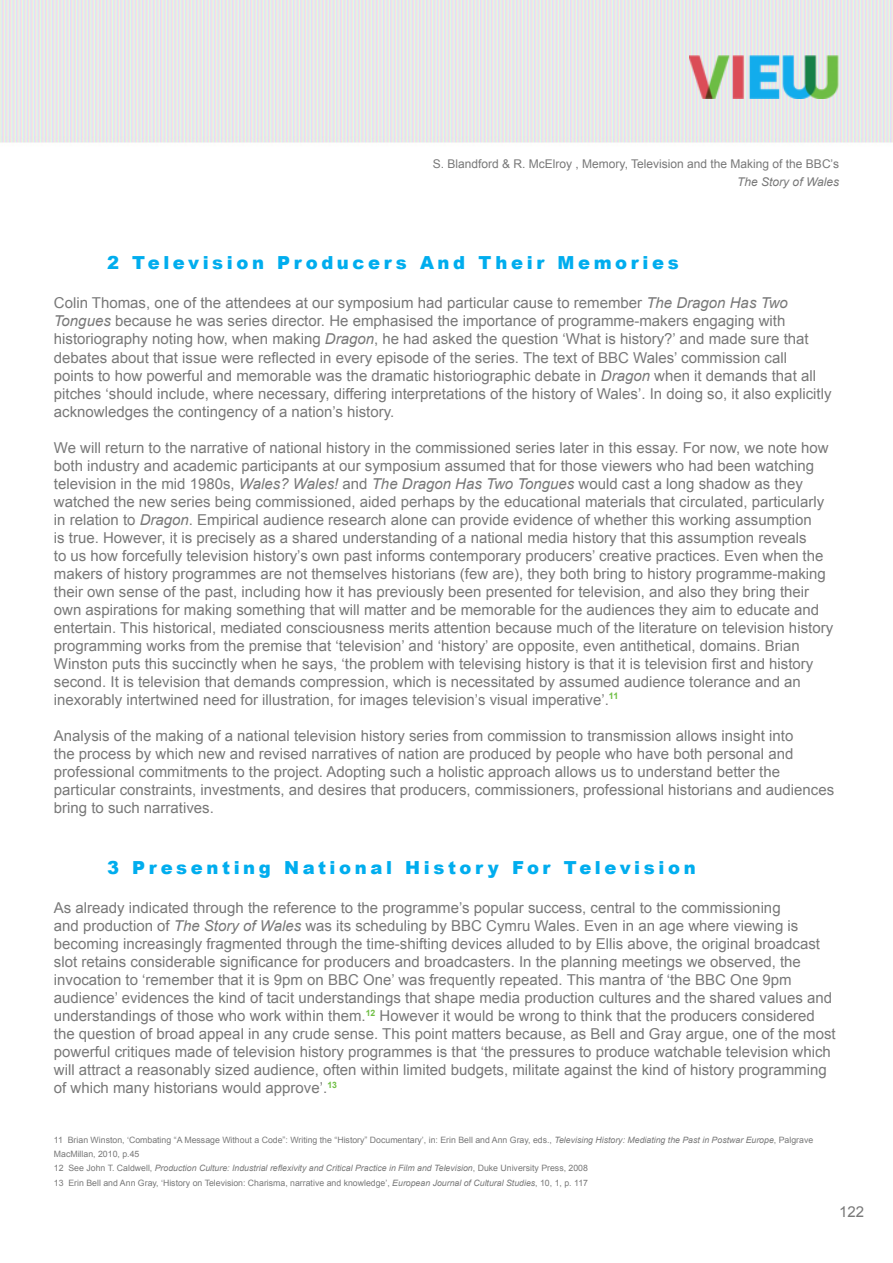
<style>
.page{position:relative;width:893px;height:1263px;background:#fff}
.page>*{position:absolute;margin:0;border:0;box-sizing:border-box;transform-origin:0 0}
.t1{font:900 18px "Arial";letter-spacing:.2em;color:#00adee}
.t2{font:15px/18px "Arial";color:#787878}
.t3{font:12px "Arial";color:#787878}
.t4{font:italic 12px "Arial";color:#787878}
.t5{font:8.7px/14.4px "Arial";color:#787878}
.s1{font-style:italic}
</style>
<div class="page">
<img style="left:689px;top:55px;width:150px;height:44px">
<p class="t3" style="left:433px;top:155px;width:408px">S. Blandford &amp; R. McElroy , Memory, Television and the Making of the BBC’s</p>
<p class="t4" style="left:737px;top:174px;width:103px">The Story of Wales</p>
<p class="t1" style="left:107px;top:249px;width:573px">2 Television Producers And Their Memories</p>
<p class="t2" style="left:54px;top:294px;width:779px">Colin Thomas, one of the attendees at our symposium had particular cause to remember <span class="s1">The Dragon Has Two Tongues</span> because he was series director. He emphasised the importance of programme-makers engaging with historiography noting how, when making <span class="s1">Dragon</span>, he had asked the question ‘What is history?’ and made sure that debates about that issue were reflected in every episode of the series. The text of BBC Wales’ commission call<br>points to how powerful and memorable was the dramatic historiographic debate in <span class="s1">Dragon</span> when it demands that all pitches ‘should include, where necessary, differing interpretations of the history of Wales’. In doing so, it also explicitly acknowledges the contingency of a nation’s history.</p>
<p class="t2" style="left:54px;top:438px;width:781px">We will return to the narrative of national history in the commissioned series later in this essay. For now, we note how both industry and academic participants at our symposium assumed that for those viewers who had been watching television in the mid 1980s, <span class="s1">Wales? Wales!</span> and <span class="s1">The Dragon Has Two Tongues</span> would cast a long shadow as they watched the new series being commissioned, aided perhaps by the educational materials that circulated, particularly in relation to <span class="s1">Dragon</span>. Empirical audience research alone can provide evidence of whether this working assumption<br>is true. However, it is precisely as a shared understanding of a national media history that this assumption reveals<br>to us how forcefully television history’s own past informs contemporary producers’ creative practices. Even when the makers of history programmes are not themselves historians (few are), they both bring to history programme-making their own sense of the past, including how it has previously been presented for television, and also they bring their own aspirations for making something that will matter and be memorable for the audiences they aim to educate and entertain. This historical, mediated consciousness merits attention because much of the literature on television history programming works from the premise that ‘television’ and ‘history’ are opposite, even antithetical, domains. Brian Winston puts this succinctly when he says, ‘the problem with televising history is that it is television first and history second. It is television that demands compression, which is necessitated by assumed audience tolerance and an inexorably intertwined need for illustration, for images television’s visual imperative’.<sup>11</sup></p>
<p class="t2" style="left:54px;top:726px;width:782px">Analysis of the making of a national television history series from commission to transmission allows insight into<br>the process by which new and revised narratives of nation are produced by people who have both personal and professional commitments to the project. Adopting such a holistic approach allows us to understand better the particular constraints, investments, and desires that producers, commissioners, professional historians and audiences bring to such narratives.</p>
<p class="t1" style="left:107px;top:854px;width:590px">3 Presenting N ational H istory For Television</p>
<p class="t2" style="left:54px;top:899px;width:783px">As already indicated through the reference to the programme’s popular success, central to the commissioning<br>and production of <span class="s1">The Story of Wales</span> was its scheduling by BBC Cymru Wales. Even in an age where viewing is becoming increasingly fragmented through the time-shifting devices alluded to by Ellis above, the original broadcast slot retains considerable significance for producers and broadcasters. In the planning meetings we observed, the invocation to ‘remember that it is 9pm on BBC One’ was frequently repeated. This mantra of ‘the BBC One 9pm audience’ evidences the kind of tacit understandings that shape media production cultures and the shared values and understandings of those who work within them.<sup>12</sup> However it would be wrong to think that the producers considered the question of broad appeal in any crude sense. This point matters because, as Bell and Gray argue, one of the most powerful critiques made of television history programmes is that ‘the pressures to produce watchable television which will attract a reasonably sized audience, often within limited budgets, militate against the kind of history programming of which many historians would approve’.<sup>13</sup></p>
<p class="t5" style="left:54px;top:1132px;width:761px">11 Brian Winston, ‘Combating “A Message Without a Code”: Writing the “History” Documentary’, in: Erin Bell and Ann Gray, eds., <span class="s1">Televising History: Mediating the Past in Postwar Europe</span>, Palgrave MacMillan, 2010, p.45<br>12 See John T. Caldwell, <span class="s1">Production Culture: Industrial reflexivity and Critical Practice in Film and Television</span>, Duke University Press, 2008<br>13 Erin Bell and Ann Gray, ‘History on Television: Charisma, narrative and knowledge’, <span class="s1">European Journal of Cultural Studies</span>, 10, 1, p. 117</p>
<p class="t2" style="left:839px;top:1202px;width:27px">122</p>
</div>
